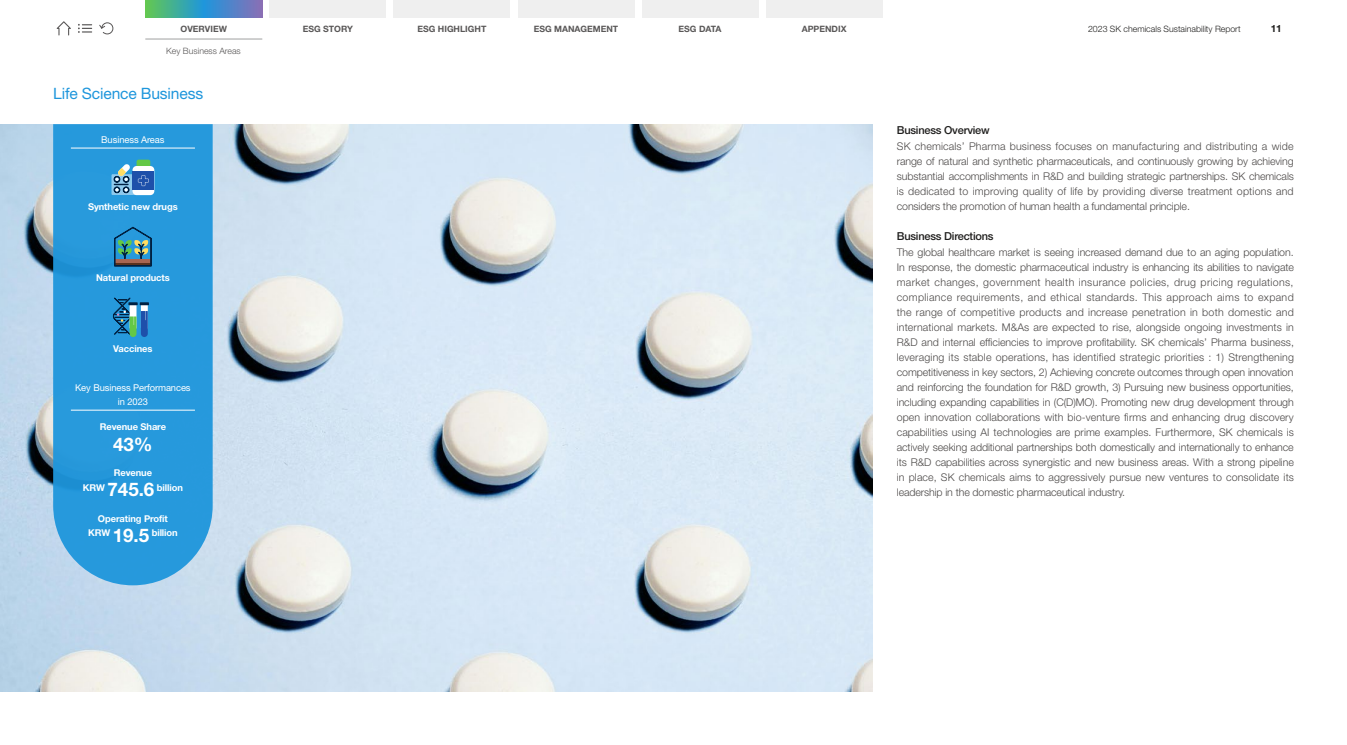
<style>
.page{position:relative;width:1347px;height:745px;background:#fff}
.page>*{position:absolute;margin:0;border:0;box-sizing:border-box;transform-origin:0 0}
.t1{font:700 18.75px "Helvetica Neue";color:#fff}
.t2{font:15.62px "Helvetica Neue";letter-spacing:-.01em;color:#1e96dc}
.t3{font:500 11px "Helvetica Neue";letter-spacing:-.02em;color:#1f1e1d}
.t4{font:300 10.62px/15px "Helvetica Neue";letter-spacing:-.01em;color:#4c4948;text-align:justify}
.t5{font:700 10px "Helvetica Neue";color:#1f1e1d}
.t6{font:700 9.38px/14.8px "Helvetica Neue";letter-spacing:-.01em;color:#fff;text-align:center}
.t7{font:9.38px/13.8px "Helvetica Neue";letter-spacing:-.01em;color:#fff;text-align:center}
.t8{font:700 8.75px "Helvetica Neue";color:#595757}
.t9{font:300 8.75px "Helvetica Neue";color:#1f1e1d}
.t10{font:300 8.75px "Helvetica Neue";color:#595757}
.s1{font-size:18.75px}
</style>
<div class="page">
<img style="left:0;top:124px;width:872px;height:567px">
<svg style="left:53px;top:124px;width:160px;height:461px;background:#2d9bdc"></svg>
<hr style="left:71px;top:148px;width:124px;height:1px;background:#fff">
<hr style="left:71px;top:409px;width:124px;height:1px;background:#fff">
<svg style="left:113px;top:297px;width:36px;height:40px"></svg>
<div style="left:111px;top:174px;width:35px;height:21px;background:#8fcaed"></div>
<div style="left:137px;top:159px;width:13px;height:14px;background:#64c846;border-radius:2px"></div>
<div style="left:132px;top:166px;width:22px;height:29px;background:#fff;border-radius:4px"></div>
<div style="left:132px;top:171px;width:22px;height:18px;background:#1e50aa"></div>
<svg style="left:138px;top:175px;width:11px;height:11px"></svg>
<svg style="left:114px;top:164px;width:16px;height:29px"></svg>
<svg style="left:114px;top:227px;width:38px;height:39px"></svg>
<svg style="left:57px;top:21px;width:14px;height:14px"></svg>
<svg style="left:78px;top:24px;width:14px;height:9px"></svg>
<svg style="left:99px;top:22px;width:15px;height:13px"></svg>
<div style="left:269px;top:0;width:117px;height:18px;background:#efefef"></div>
<hr style="left:145px;top:39px;width:117px;height:1px;background:#9fa0a0">
<div style="left:393px;top:0;width:117px;height:18px;background:#efefef"></div>
<svg style="left:145px;top:0;width:117px;height:18px;background:#4a99ae"></svg>
<div style="left:517px;top:0;width:117px;height:18px;background:#efefef"></div>
<div style="left:641px;top:0;width:117px;height:18px;background:#efefef"></div>
<div style="left:765px;top:0;width:117px;height:18px;background:#efefef"></div>
<p class="t8" style="left:181px;top:23px;width:48px">OVERVIEW</p>
<p class="t8" style="left:303px;top:23px;width:52px">ESG STORY</p>
<p class="t8" style="left:417px;top:23px;width:70px">ESG HIGHLIGHT</p>
<p class="t8" style="left:533px;top:23px;width:86px">ESG MANAGEMENT</p>
<p class="t8" style="left:678px;top:23px;width:44px">ESG DATA</p>
<p class="t8" style="left:801px;top:23px;width:46px">APPENDIX</p>
<p class="t9" style="left:1088px;top:23px;width:154px">2023 SK chemicals Sustainability Report</p>
<p class="t5" style="left:1270px;top:22px;width:13px">11</p>
<p class="t10" style="left:166px;top:45px;width:76px">Key Business Areas</p>
<h2 class="t2" style="left:53px;top:84px;width:151px">Life Science Business</h2>
<p class="t7" style="left:101px;top:132px;width:65px">Business Areas</p>
<p class="t6" style="left:88px;top:199px;width:91px">Synthetic new drugs</p>
<p class="t6" style="left:96px;top:270px;width:75px">Natural products</p>
<p class="t6" style="left:113px;top:341px;width:41px">Vaccines</p>
<p class="t7" style="left:75px;top:380px;width:117px">Key Business Performances in 2023</p>
<p class="t6" style="left:100px;top:419px;width:68px">Revenue Share</p>
<h1 class="t1" style="left:113px;top:432px;width:41px">43%</h1>
<p class="t6" style="left:83px;top:464px;width:102px">Revenue<br>KRW <span class="s1">745.6</span> billion</p>
<p class="t6" style="left:88px;top:510px;width:91px">Operating Profit<br>KRW <span class="s1">19.5</span> billion</p>
<p class="t3" style="left:896px;top:123px;width:94px">Business Overview</p>
<p class="t4" style="left:896px;top:138px;width:399px">SK chemicals’ Pharma business focuses on manufacturing and distributing a wide range of natural and synthetic pharmaceuticals, and continuously growing by achieving substantial accomplishments in R&amp;D and building strategic partnerships. SK chemicals is dedicated to improving quality of life by providing diverse treatment options and considers the promotion of human health a fundamental principle.</p>
<p class="t3" style="left:896px;top:229px;width:98px">Business Directions</p>
<p class="t4" style="left:896px;top:244px;width:399px">The global healthcare market is seeing increased demand due to an aging population.<br>In response, the domestic pharmaceutical industry is enhancing its abilities to navigate market changes, government health insurance policies, drug pricing regulations, compliance requirements, and ethical standards. This approach aims to expand the range of competitive products and increase penetration in both domestic and international markets. M&amp;As are expected to rise, alongside ongoing investments in R&amp;D and internal efficiencies to improve profitability. SK chemicals’ Pharma business, leveraging its stable operations, has identified strategic priorities : 1) Strengthening competitiveness in key sectors, 2) Achieving concrete outcomes through open innovation and reinforcing the foundation for R&amp;D growth, 3) Pursuing new business opportunities, including expanding capabilities in (C(D)MO). Promoting new drug development through open innovation collaborations with bio-venture firms and enhancing drug discovery capabilities using AI technologies are prime examples. Furthermore, SK chemicals is actively seeking additional partnerships both domestically and internationally to enhance its R&amp;D capabilities across synergistic and new business areas. With a strong pipeline in place, SK chemicals aims to aggressively pursue new ventures to consolidate its leadership in the domestic pharmaceutical industry.</p>
</div>
